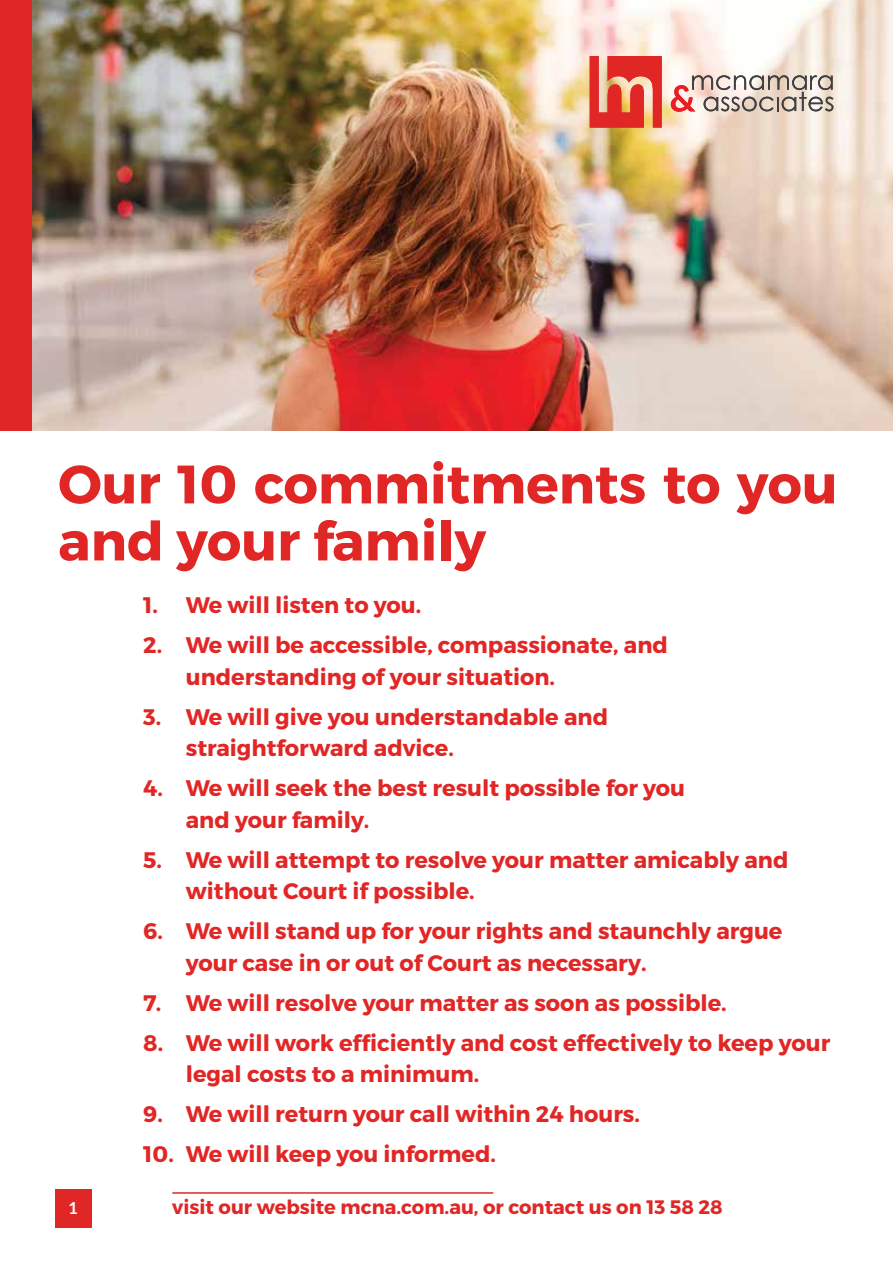
<style>
.page{position:relative;width:893px;height:1263px;background:#fff}
.page>*{position:absolute;margin:0;border:0;box-sizing:border-box;transform-origin:0 0}
.t1{font:700 54px/57px "Montserrat";color:#e12726}
.t2{font:700 22.5px/31.5px "Montserrat";color:#e12726}
.t3{font:700 19.5px "Montserrat";color:#e12726}
.t4{font:700 16.5px "Lato";color:#fff}
</style>
<div class="page">
<img style="left:31px;top:0;width:862px;height:431px">
<svg style="left:590px;top:56px;width:72px;height:72px;background:#e5574a"></svg>
<svg style="left:671px;top:75px;width:162px;height:37px;background:#c9b3ab"></svg>
<div style="left:55px;top:1189px;width:36px;height:39px;background:#e12726"></div>
<hr style="left:172px;top:1192px;width:321px;height:2px;background:#e12726">
<div style="left:0;top:0;width:31px;height:431px;background:#e12726"></div>
<h1 class="t1" style="left:58px;top:457px;width:781px">Our 10 commitments to you and your family</h1>
<p class="t2" style="left:143px;top:590px;width:279px">1. We will listen to you.</p>
<p class="t2" style="left:186px;top:630px;width:484px;text-indent:-43px">2. We will be accessible, compassionate, and understanding of your situation.</p>
<p class="t2" style="left:186px;top:701px;width:424px;text-indent:-43px">3. We will give you understandable and straightforward advice.</p>
<p class="t2" style="left:186px;top:773px;width:501px;text-indent:-43px">4. We will seek the best result possible for you and your family.</p>
<p class="t2" style="left:186px;top:844px;width:604px;text-indent:-43px">5. We will attempt to resolve your matter amicably and without Court if possible.</p>
<p class="t2" style="left:186px;top:916px;width:598px;text-indent:-43px">6. We will stand up for your rights and staunchly argue your case in or out of Court as necessary.</p>
<p class="t2" style="left:143px;top:987px;width:585px">7. We will resolve your matter as soon as possible.</p>
<p class="t2" style="left:186px;top:1027px;width:646px;text-indent:-43px">8. We will work efficiently and cost effectively to keep your legal costs to a minimum.</p>
<p class="t2" style="left:143px;top:1099px;width:498px">9. We will return your call within 24 hours.</p>
<p class="t2" style="left:143px;top:1139px;width:354px">10. We will keep you informed.</p>
<p class="t4" style="left:68px;top:1195px;width:11px">1</p>
<p class="t3" style="left:172px;top:1195px;width:552px">visit our website mcna.com.au, or contact us on 13 58 28</p>
</div>
